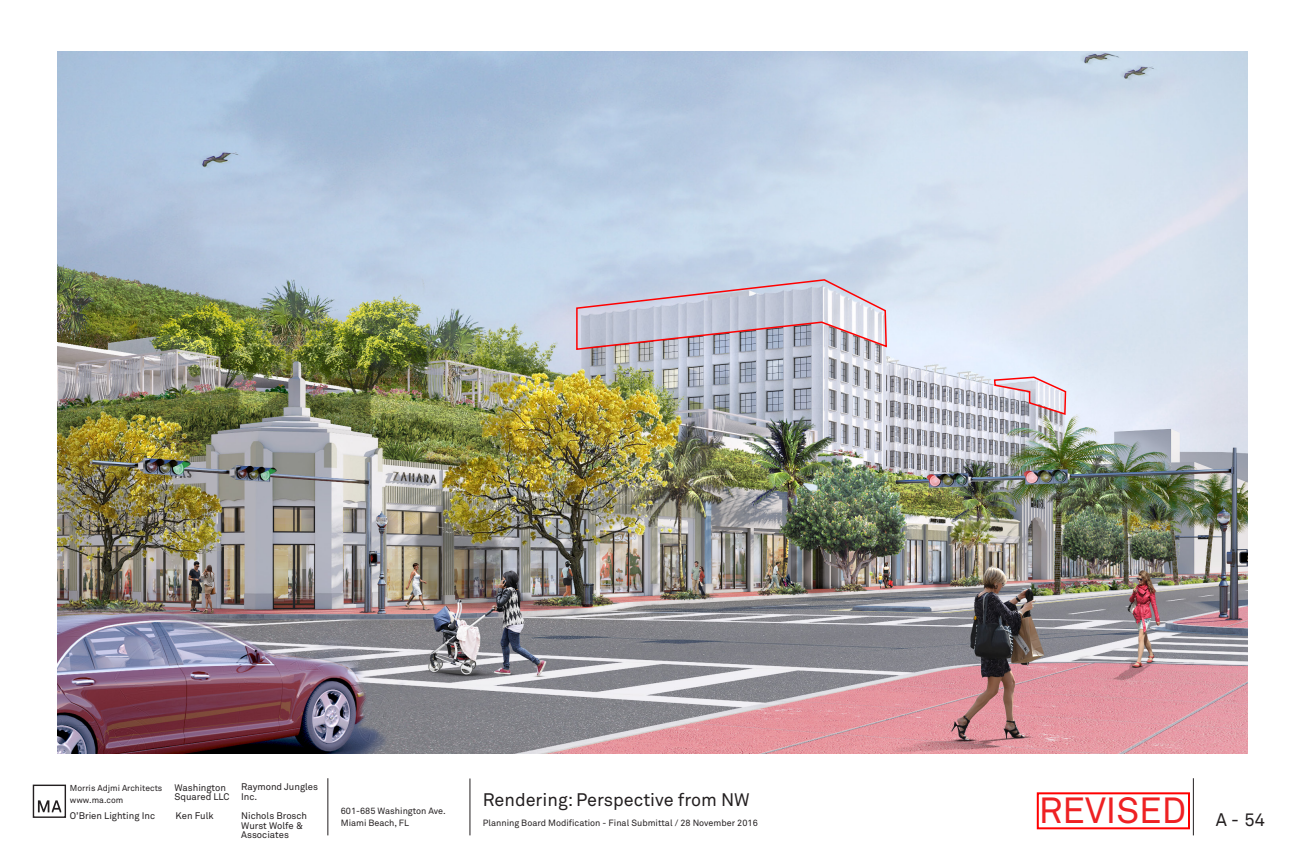
<style>
.page{position:relative;width:1296px;height:864px;background:#fff}
.page>*{position:absolute;margin:0;border:0;box-sizing:border-box;transform-origin:0 0}
.t1{font:36px "Akkurat Std";color:#ee2123}
.t2{font:18px "Akkurat Std";color:#231f20}
.t3{font:9.5px/9.5px "Akkurat Std";color:#231f20}
.t4{font:9px/12px "Akkurat Std";color:#231f20}
.t5{font:8.55px/11.4px "Akkurat Std";color:#231f20}
</style>
<div class="page">
<hr style="left:470px;top:779px;width:1px;height:56px;background:#231f20">
<hr style="left:328px;top:778px;width:1px;height:57px;background:#231f20">
<hr style="left:1193px;top:778px;width:1px;height:57px;background:#231f20">
<div style="left:33px;top:785px;width:33px;height:33px;border:1px solid #231f20"></div>
<svg style="left:38px;top:800px;width:23px;height:12px"></svg>
<img style="left:58px;top:52px;width:1190px;height:702px">
<div style="left:1037px;top:792px;width:153px;height:37px;border:2px solid #f00"></div>
<svg style="left:575px;top:278px;width:313px;height:73px;background:#c4bfce"></svg>
<svg style="left:993px;top:376px;width:74px;height:40px;background:#d4bfc9"></svg>
<p class="t5" style="left:70px;top:783px;width:94px">Morris Adjmi Architects www.ma.com</p>
<p class="t3" style="left:174px;top:783px;width:56px">Washington<br>Squared LLC</p>
<p class="t3" style="left:241px;top:782px;width:78px">Raymond Jungles<br>Inc.</p>
<p class="t3" style="left:70px;top:811px;width:87px">O’Brien Lighting Inc</p>
<p class="t3" style="left:176px;top:811px;width:40px">Ken Fulk</p>
<p class="t3" style="left:241px;top:811px;width:67px">Nichols Brosch<br>Wurst Wolfe &amp;<br>Associates</p>
<p class="t2" style="left:483px;top:790px;width:268px">Rendering: Perspective from NW</p>
<p class="t1" style="left:1039px;top:789px;width:149px">REVISED</p>
<p class="t4" style="left:341px;top:805px;width:106px">601-685 Washington Ave.<br>Miami Beach, FL</p>
<p class="t2" style="left:1216px;top:809px;width:51px">A -54</p>
<p class="t4" style="left:483px;top:817px;width:276px">Planning Board Modification - Final Submittal / 28 November 2016</p>
</div>
